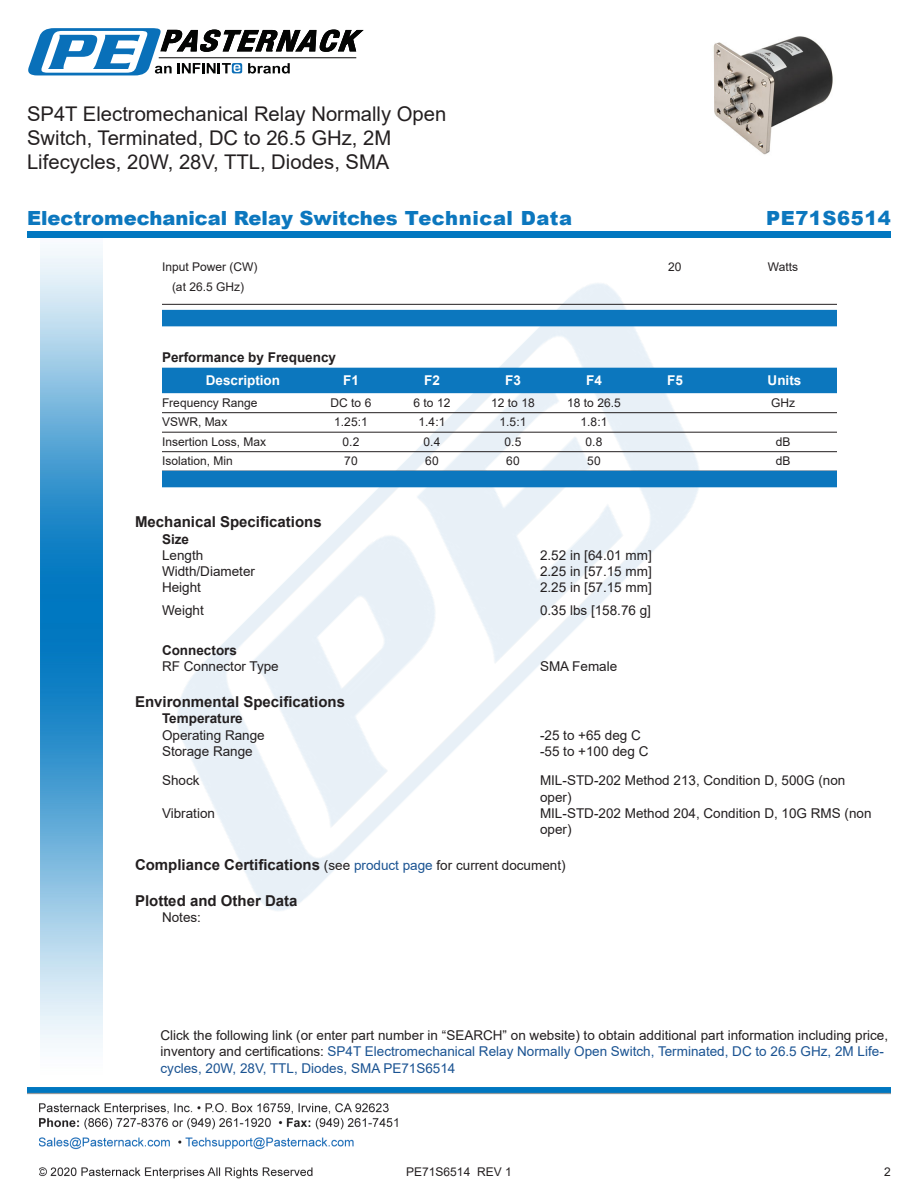
<style>
.page{position:relative;width:918px;height:1188px;background:#fff}
.page>*{position:absolute;margin:0;border:0;box-sizing:border-box;transform-origin:0 0}
.Web_Description_Para{font:20.25px/24.3px "Arial";color:#231f20}
.t1{font:900 19.5px "Arial";color:#0c77be}
.t2{font:900 19.5px "Arial";letter-spacing:.03em;color:#0c77be}
.Head1_for_Compliance{font:700 15px "Arial";color:#231f20}
.Head1{font:700 15px "Arial";color:#231f20}
.Specs_Para{font:13.5px/16.2px "Arial";color:#231f20}
.Description_and_PN_L{font:13.5px/16.2px "Arial";color:#231f20}
.Head2{font:700 13.5px "Arial";color:#231f20}
.Table_Header_Frequen{font:700 13.5px "Arial";color:#fff}
.Head2_after_Head1{font:700 13.5px "Arial";color:#231f20}
.Table_Body_Frequency{font:12px "Arial";color:#231f20}
.Table-Body{font:12px "Arial";color:#231f20}
.s1{font-weight:400;font-size:13.5px}
.s2{font-weight:400;font-size:13.5px;color:#1a5392}
.s3{color:#1a5392}
</style>
<div class="page">
<img style="left:39px;top:1103px;width:359px;height:76px">
<img style="left:102px;top:248px;width:719px;height:722px">
<img style="left:27px;top:1088px;width:864px;height:7px">
<img style="left:40px;top:237px;width:62px;height:811px">
<div style="left:27px;top:231px;width:864px;height:6px;background:#0177c0"></div>
<svg style="left:28px;top:28px;width:336px;height:47px"></svg>
<hr style="left:162px;top:304px;width:675px;height:1px;background:#231f20">
<div style="left:162px;top:310px;width:675px;height:16px;background:#0c77be"></div>
<div style="left:162px;top:368px;width:675px;height:25px;background:#0c77be"></div>
<hr style="left:162px;top:412px;width:675px;height:1px;background:#231f20">
<hr style="left:162px;top:432px;width:675px;height:1px;background:#231f20">
<hr style="left:162px;top:451px;width:675px;height:1px;background:#231f20">
<div style="left:162px;top:471px;width:675px;height:16px;background:#0c77be"></div>
<img style="left:713px;top:36px;width:120px;height:119px">
<h1 class="Web_Description_Para" style="left:27px;top:101px;width:421px">SP4T Electromechanical Relay Normally Open<br>Switch, Terminated, DC to 26.5 GHz, 2M<br>Lifecycles, 20W, 28V, TTL, Diodes, SMA</h1>
<p class="t1" style="left:27px;top:204px;width:547px">Electromechanical Relay Switches Technical Data</p>
<p class="t2" style="left:766px;top:204px;width:126px">PE71S6514</p>
<p class="Table-Body" style="left:162px;top:259px;width:97px">Input Power (CW)</p>
<p class="Table-Body" style="left:668px;top:259px;width:15px">20</p>
<p class="Table-Body" style="left:768px;top:259px;width:32px">Watts</p>
<p class="Table-Body" style="left:172px;top:278px;width:74px">(at 26.5 GHz)</p>
<p class="Head2" style="left:162px;top:347px;width:176px">Performance by Frequency</p>
<p class="Table_Header_Frequen" style="left:206px;top:371px;width:76px">Description</p>
<p class="Table_Header_Frequen" style="left:343px;top:371px;width:17px">F1</p>
<p class="Table_Header_Frequen" style="left:424px;top:371px;width:17px">F2</p>
<p class="Table_Header_Frequen" style="left:505px;top:371px;width:17px">F3</p>
<p class="Table_Header_Frequen" style="left:586px;top:371px;width:17px">F4</p>
<p class="Table_Header_Frequen" style="left:667px;top:371px;width:17px">F5</p>
<p class="Table_Header_Frequen" style="left:768px;top:371px;width:35px">Units</p>
<p class="Table_Body_Frequency" style="left:162px;top:394px;width:97px">Frequency Range</p>
<p class="Table_Body_Frequency" style="left:331px;top:394px;width:42px">DC to 6</p>
<p class="Table_Body_Frequency" style="left:414px;top:394px;width:38px">6 to 12</p>
<p class="Table_Body_Frequency" style="left:491px;top:394px;width:45px">12 to 18</p>
<p class="Table_Body_Frequency" style="left:567px;top:394px;width:55px">18 to 26.5</p>
<p class="Table_Body_Frequency" style="left:771px;top:394px;width:25px">GHz</p>
<p class="Table_Body_Frequency" style="left:162px;top:414px;width:67px">VSWR, Max</p>
<p class="Table_Body_Frequency" style="left:334px;top:414px;width:35px">1.25:1</p>
<p class="Table_Body_Frequency" style="left:419px;top:414px;width:28px">1.4:1</p>
<p class="Table_Body_Frequency" style="left:500px;top:414px;width:28px">1.5:1</p>
<p class="Table_Body_Frequency" style="left:581px;top:414px;width:28px">1.8:1</p>
<p class="Table_Body_Frequency" style="left:162px;top:433px;width:106px">Insertion Loss, Max</p>
<p class="Table_Body_Frequency" style="left:343px;top:433px;width:18px">0.2</p>
<p class="Table_Body_Frequency" style="left:424px;top:433px;width:18px">0.4</p>
<p class="Table_Body_Frequency" style="left:505px;top:433px;width:18px">0.5</p>
<p class="Table_Body_Frequency" style="left:586px;top:433px;width:18px">0.8</p>
<p class="Table_Body_Frequency" style="left:776px;top:433px;width:16px">dB</p>
<p class="Table_Body_Frequency" style="left:162px;top:453px;width:72px">Isolation, Min</p>
<p class="Table_Body_Frequency" style="left:344px;top:453px;width:15px">70</p>
<p class="Table_Body_Frequency" style="left:425px;top:453px;width:15px">60</p>
<p class="Table_Body_Frequency" style="left:506px;top:453px;width:15px">60</p>
<p class="Table_Body_Frequency" style="left:587px;top:453px;width:15px">50</p>
<p class="Table_Body_Frequency" style="left:776px;top:453px;width:16px">dB</p>
<p class="Head1" style="left:135px;top:512px;width:188px">Mechanical Specifications</p>
<p class="Head2_after_Head1" style="left:162px;top:529px;width:29px">Size</p>
<p class="Specs_Para" style="left:162px;top:547px;width:43px">Length</p>
<p class="Specs_Para" style="left:540px;top:547px;width:113px">2.52 in [64.01 mm]</p>
<p class="Specs_Para" style="left:162px;top:563px;width:95px">Width/Diameter</p>
<p class="Specs_Para" style="left:540px;top:563px;width:113px">2.25 in [57.15 mm]</p>
<p class="Specs_Para" style="left:162px;top:579px;width:41px">Height</p>
<p class="Specs_Para" style="left:540px;top:579px;width:113px">2.25 in [57.15 mm]</p>
<p class="Specs_Para" style="left:162px;top:602px;width:43px">Weight</p>
<p class="Specs_Para" style="left:540px;top:602px;width:113px">0.35 lbs [158.76 g]</p>
<p class="Head2" style="left:162px;top:641px;width:77px">Connectors</p>
<p class="Specs_Para" style="left:162px;top:658px;width:118px">RF Connector Type</p>
<p class="Specs_Para" style="left:540px;top:658px;width:79px">SMA Female</p>
<p class="Head1" style="left:135px;top:691px;width:212px">Environmental Specifications</p>
<p class="Head2_after_Head1" style="left:162px;top:709px;width:82px">Temperature</p>
<p class="Specs_Para" style="left:162px;top:727px;width:104px">Operating Range</p>
<p class="Specs_Para" style="left:540px;top:727px;width:102px">-25 to +65 deg C</p>
<p class="Specs_Para" style="left:162px;top:743px;width:92px">Storage Range</p>
<p class="Specs_Para" style="left:540px;top:743px;width:110px">-55 to +100 deg C</p>
<p class="Specs_Para" style="left:162px;top:773px;width:39px">Shock</p>
<p class="Specs_Para" style="left:540px;top:773px;width:307px">MIL-STD-202 Method 213, Condition D, 500G (non oper)</p>
<p class="Specs_Para" style="left:162px;top:805px;width:55px">Vibration</p>
<p class="Specs_Para" style="left:540px;top:805px;width:333px">MIL-STD-202 Method 204, Condition D, 10G RMS (non oper)</p>
<p class="Head1_for_Compliance" style="left:135px;top:854px;width:432px">Compliance Certifications <span class="s1">(see</span> <span class="s2">product page</span> <span class="s1">for current document)</span></p>
<p class="Head1_for_Compliance" style="left:135px;top:890px;width:164px">Plotted and Other Data</p>
<p class="Specs_Para" style="left:162px;top:909px;width:41px">Notes:</p>
<p class="Description_and_PN_L" style="left:160px;top:1027px;width:729px">Click the following link (or enter part number in “SEARCH” on website) to obtain additional part information including price, inventory and certifications: <span class="s3">SP4T Electromechanical Relay Normally Open Switch, Terminated, DC to 26.5 GHz, 2M Life&shy;cycles, 20W, 28V, TTL, Diodes, SMA PE71S6514</span></p>
<p class="Table_Body_Frequency" style="left:406px;top:1163px;width:107px">PE71S6514 REV 1</p>
<p class="Table_Body_Frequency" style="left:884px;top:1163px;width:8px">2</p>
</div>
